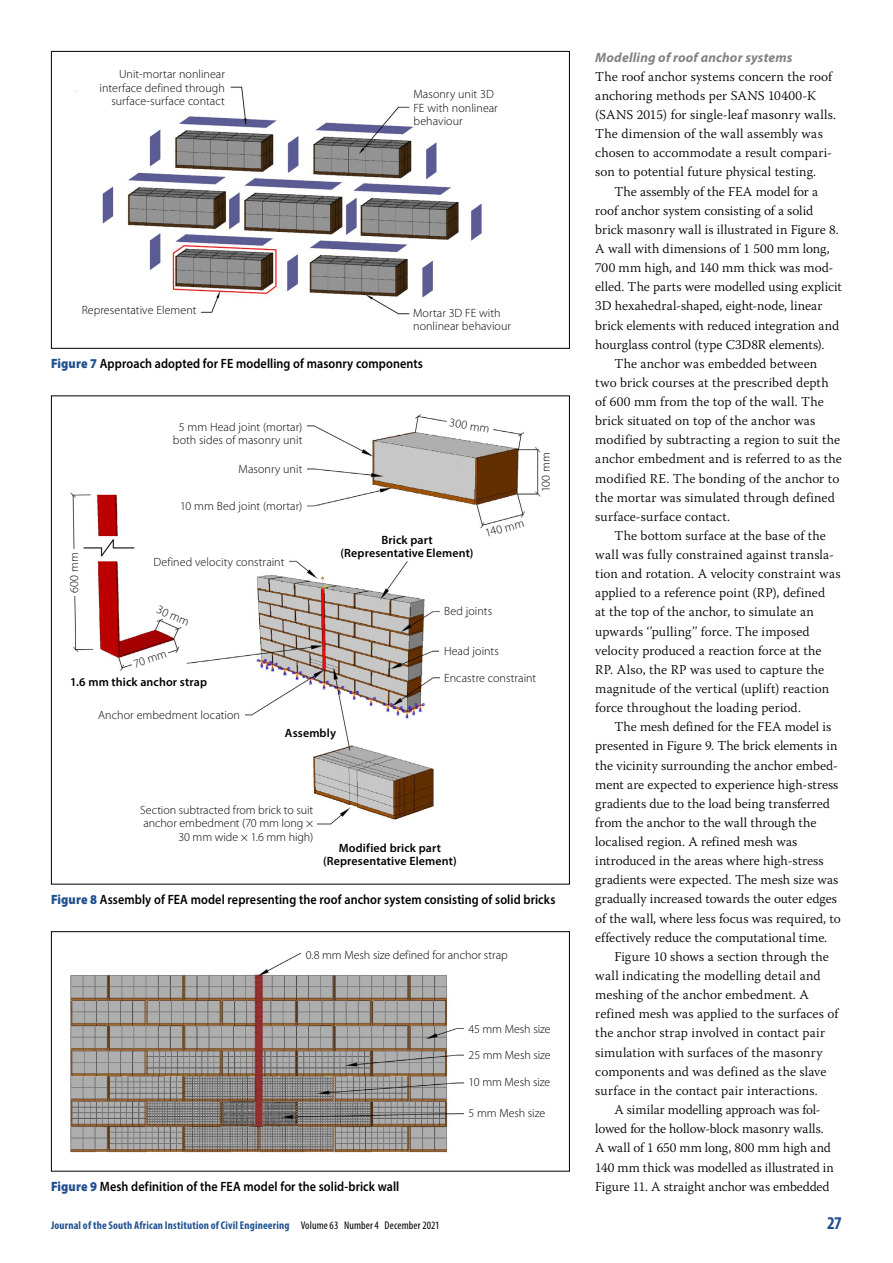
<style>
.page{position:relative;width:893px;height:1263px;background:#fff}
.page>*{position:absolute;margin:0;border:0;box-sizing:border-box;transform-origin:0 0}
.t1{font:700 condensed 18px "Myriad Pro";color:#205090}
.t2{font:300 13.5px/19.2px "Warnock Pro";letter-spacing:.005em;color:#000}
.t3{font:600 13.5px "Myriad Pro";letter-spacing:.005em;color:#000;scale:.9 1}
.t4{font:300 13.5px "Warnock Pro";letter-spacing:.025em;color:#000}
.t5{font:italic 700 13.5px "Myriad Pro";letter-spacing:.01em;color:#808285}
.t6{font:300 12px/13.5px "Myriad Pro";color:#000}
.t7{font:600 12px/13.5px "Myriad Pro";letter-spacing:.01em;color:#000;text-align:center}
.t8{font:700 condensed 11.25px "Myriad Pro";color:#205090}
.s1{font-weight:900;color:#205090}
.s2{font-weight:400;color:#000}
</style>
<div class="page">
<img style="left:75px;top:86px;width:407px;height:229px">
<div style="left:51px;top:51px;width:519px;height:298px;border:1px solid #000"></div>
<img style="left:70px;top:415px;width:471px;height:410px">
<div style="left:173px;top:423px;width:134px;height:21px;background:#fff"></div>
<div style="left:173px;top:465px;width:134px;height:8px;background:#fff"></div>
<div style="left:173px;top:502px;width:134px;height:8px;background:#fff"></div>
<div style="left:153px;top:557px;width:136px;height:9px;background:#fff"></div>
<div style="left:341px;top:535px;width:132px;height:26px;background:#fff"></div>
<svg style="left:446px;top:418px;width:47px;height:16px"></svg>
<div style="left:440px;top:607px;width:52px;height:8px;background:#fff"></div>
<div style="left:440px;top:647px;width:59px;height:8px;background:#fff"></div>
<div style="left:440px;top:674px;width:96px;height:8px;background:#fff"></div>
<div style="left:70px;top:549px;width:8px;height:47px;background:#fff"></div>
<svg style="left:131px;top:649px;width:39px;height:19px"></svg>
<div style="left:70px;top:677px;width:137px;height:13px;background:#fff"></div>
<div style="left:98px;top:710px;width:146px;height:9px;background:#fff"></div>
<div style="left:53px;top:806px;width:264px;height:35px;background:#fff"></div>
<img style="left:70px;top:953px;width:394px;height:199px">
<div style="left:51px;top:931px;width:519px;height:240px;border:1px solid #000"></div>
<div style="left:301px;top:950px;width:208px;height:8px;background:#fff"></div>
<p class="t6" style="left:100px;top:67px;width:127px;text-align:right">Unit-mortar nonlinear interface defined through surface-surface contact</p>
<p class="t6" style="left:82px;top:304px;width:116px">Representative Element</p>
<p class="t6" style="left:414px;top:87px;width:86px">Masonry unit 3D<br>FE with nonlinear behaviour</p>
<p class="t6" style="left:413px;top:306px;width:99px">Mortar 3D FE with nonlinear behaviour</p>
<p class="t3" style="left:51px;top:355px;width:415px"><span class="s1">Figure 7</span> Approach adopted for FE modelling of masonry components</p>
<p class="t6" style="left:67px;top:593px;width:42px;rotate:-90deg">600 mm</p>
<p class="t6" style="left:173px;top:420px;width:131px;text-align:center">5 mm Head joint (mortar) both sides of masonry unit</p>
<p class="t6" style="left:239px;top:462px;width:65px">Masonry unit</p>
<p class="t6" style="left:180px;top:499px;width:124px">10 mm Bed joint (mortar)</p>
<p class="t6" style="left:153px;top:555px;width:132px">Defined velocity constraint</p>
<p class="t6" style="left:451px;top:415px;width:42px;rotate:10deg">300 mm</p>
<p class="t7" style="left:341px;top:532px;width:134px">Brick part (Representative Element)</p>
<p class="t6" style="left:484px;top:526px;width:41px;rotate:-15deg">140 mm</p>
<p class="t6" style="left:539px;top:492px;width:41px;rotate:-90deg">100 mm</p>
<p class="t6" style="left:160px;top:602px;width:36px;rotate:24deg">30 mm</p>
<p class="t6" style="left:132px;top:657px;width:36px;rotate:-18deg">70 mm</p>
<p class="t7" style="left:70px;top:674px;width:138px">1.6 mm thick anchor strap</p>
<p class="t6" style="left:98px;top:708px;width:143px">Anchor embedment location</p>
<p class="t7" style="left:285px;top:725px;width:53px">Assembly</p>
<p class="t6" style="left:444px;top:604px;width:50px">Bed joints</p>
<p class="t6" style="left:444px;top:644px;width:56px">Head joints</p>
<p class="t6" style="left:444px;top:671px;width:94px">Encastre constraint</p>
<p class="t6" style="left:140px;top:803px;width:174px;text-align:right">Section subtracted from brick to suit anchor embedment (70 mm long ×<br>30 mm wide × 1.6 mm high)</p>
<p class="t7" style="left:323px;top:841px;width:135px">Modified brick part (Representative Element)</p>
<p class="t3" style="left:51px;top:890px;width:562px"><span class="s1">Figure 8</span> Assembly of FEA model representing the roof anchor system consisting of solid bricks</p>
<p class="t6" style="left:306px;top:948px;width:204px">0.8 mm Mesh size defined for anchor strap</p>
<p class="t3" style="left:51px;top:1177px;width:389px"><span class="s1">Figure 9</span> Mesh definition of the FEA model for the solid-brick wall</p>
<p class="t6" style="left:469px;top:1015px;width:84px;line-height:26.4px">45 mm Mesh size<br>25 mm Mesh size</p>
<p class="t6" style="left:469px;top:1075px;width:83px">10 mm Mesh size</p>
<p class="t6" style="left:469px;top:1106px;width:78px">5 mm Mesh size</p>
<p class="t5" style="left:595px;top:48px;width:199px">Modelling of roof anchor systems</p>
<p class="t2" style="left:595px;top:67px;width:242px">The roof anchor systems concern the roof anchoring methods per SANS 10400-K (SANS 2015) for single-leaf masonry walls.<br>The dimension of the wall assembly was chosen to accommodate a result compari&shy;son to potential future physical testing.</p>
<p class="t2" style="left:614px;top:181px;width:205px">The assembly of the FEA model for a</p>
<p class="t2" style="left:595px;top:200px;width:220px">roof anchor system consisting of a solid</p>
<p class="t2" style="left:595px;top:220px;width:245px">brick masonry wall is illustrated in Figure 8.</p>
<p class="t2" style="left:595px;top:239px;width:236px">A wall with dimensions of 1 500 mm long,</p>
<p class="t2" style="left:595px;top:258px;width:240px">700 mm high, and 140 mm thick was mod-</p>
<p class="t2" style="left:595px;top:277px;width:248px">elled. The parts were modelled using explicit</p>
<p class="t2" style="left:595px;top:296px;width:229px">3D hexahedral-shaped, eight-node, linear</p>
<p class="t2" style="left:595px;top:315px;width:245px">brick elements with reduced integration and</p>
<p class="t2" style="left:595px;top:334px;width:231px">hourglass control (type C3D8R elements).</p>
<p class="t2" style="left:614px;top:353px;width:204px">The anchor was embedded between</p>
<p class="t2" style="left:595px;top:373px;width:235px">two brick courses at the prescribed depth</p>
<p class="t2" style="left:595px;top:392px;width:230px">of 600 mm from the top of the wall. The</p>
<p class="t2" style="left:595px;top:411px;width:221px">brick situated on top of the anchor was</p>
<p class="t2" style="left:595px;top:430px;width:246px">modified by subtracting a region to suit the</p>
<p class="t2" style="left:595px;top:449px;width:248px">anchor embedment and is referred to as the</p>
<p class="t2" style="left:595px;top:468px;width:245px">modified RE. The bonding of the anchor to</p>
<p class="t2" style="left:595px;top:487px;width:241px">the mortar was simulated through defined</p>
<p class="t2" style="left:595px;top:507px;width:136px">surface-surface contact.</p>
<p class="t2" style="left:614px;top:526px;width:213px">The bottom surface at the base of the</p>
<p class="t4" style="left:595px;top:546px;width:240px">wall was fully constrained against transla-</p>
<p class="t2" style="left:595px;top:564px;width:247px">tion and rotation. A velocity constraint was</p>
<p class="t2" style="left:595px;top:583px;width:231px">applied to a reference point (RP), defined</p>
<p class="t2" style="left:595px;top:602px;width:220px">at the top of the anchor, to simulate an</p>
<p class="t2" style="left:595px;top:621px;width:216px">upwards ‘’pulling’’ force. The imposed</p>
<p class="t2" style="left:595px;top:640px;width:228px">velocity produced a reaction force at the</p>
<p class="t2" style="left:595px;top:660px;width:230px">RP. Also, the RP was used to capture the</p>
<p class="t2" style="left:595px;top:679px;width:235px">magnitude of the vertical (uplift) reaction</p>
<p class="t2" style="left:595px;top:698px;width:207px">force throughout the loading period.</p>
<p class="t2" style="left:614px;top:717px;width:218px">The mesh defined for the FEA model is</p>
<p class="t2" style="left:595px;top:736px;width:244px">presented in Figure 9. The brick elements in</p>
<p class="t2" style="left:595px;top:755px;width:244px">the vicinity surrounding the anchor embed-</p>
<p class="t2" style="left:595px;top:774px;width:244px">ment are expected to experience high-stress</p>
<p class="t2" style="left:595px;top:793px;width:236px">gradients due to the load being transferred</p>
<p class="t2" style="left:595px;top:813px;width:223px">from the anchor to the wall through the</p>
<p class="t2" style="left:595px;top:832px;width:204px">localised region. A refined mesh was</p>
<p class="t2" style="left:595px;top:851px;width:230px">introduced in the areas where high-stress</p>
<p class="t2" style="left:595px;top:870px;width:245px">gradients were expected. The mesh size was</p>
<p class="t2" style="left:595px;top:889px;width:243px">gradually increased towards the outer edges</p>
<p class="t2" style="left:595px;top:908px;width:247px">of the wall, where less focus was required, to</p>
<p class="t2" style="left:595px;top:927px;width:233px">effectively reduce the computational time.</p>
<p class="t2" style="left:614px;top:946px;width:216px">Figure 10 shows a section through the</p>
<p class="t2" style="left:595px;top:966px;width:227px">wall indicating the modelling detail and</p>
<p class="t2" style="left:595px;top:985px;width:215px">meshing of the anchor embedment. A</p>
<p class="t2" style="left:595px;top:1004px;width:244px">refined mesh was applied to the surfaces of</p>
<p class="t2" style="left:595px;top:1023px;width:231px">the anchor strap involved in contact pair</p>
<p class="t2" style="left:595px;top:1042px;width:229px">simulation with surfaces of the masonry</p>
<p class="t2" style="left:595px;top:1061px;width:233px">components and was defined as the slave</p>
<p class="t2" style="left:595px;top:1080px;width:224px">surface in the contact pair interactions.</p>
<p class="t2" style="left:614px;top:1100px;width:208px">A similar modelling approach was fol-</p>
<p class="t2" style="left:595px;top:1119px;width:230px">lowed for the hollow-block masonry walls.</p>
<p class="t2" style="left:595px;top:1138px;width:237px">A wall of 1 650 mm long, 800 mm high and</p>
<p class="t2" style="left:595px;top:1157px;width:240px">140 mm thick was modelled as illustrated in</p>
<p class="t2" style="left:595px;top:1176px;width:236px">Figure 11. A straight anchor was embedded</p>
<p class="t8" style="left:51px;top:1218px;width:390px">Journal of the South African Institution of Civil Engineering <span class="s2">Volume 63 Number 4 December 2021</span></p>
<h1 class="t1" style="left:827px;top:1212px;width:16px">27</h1>
</div>
